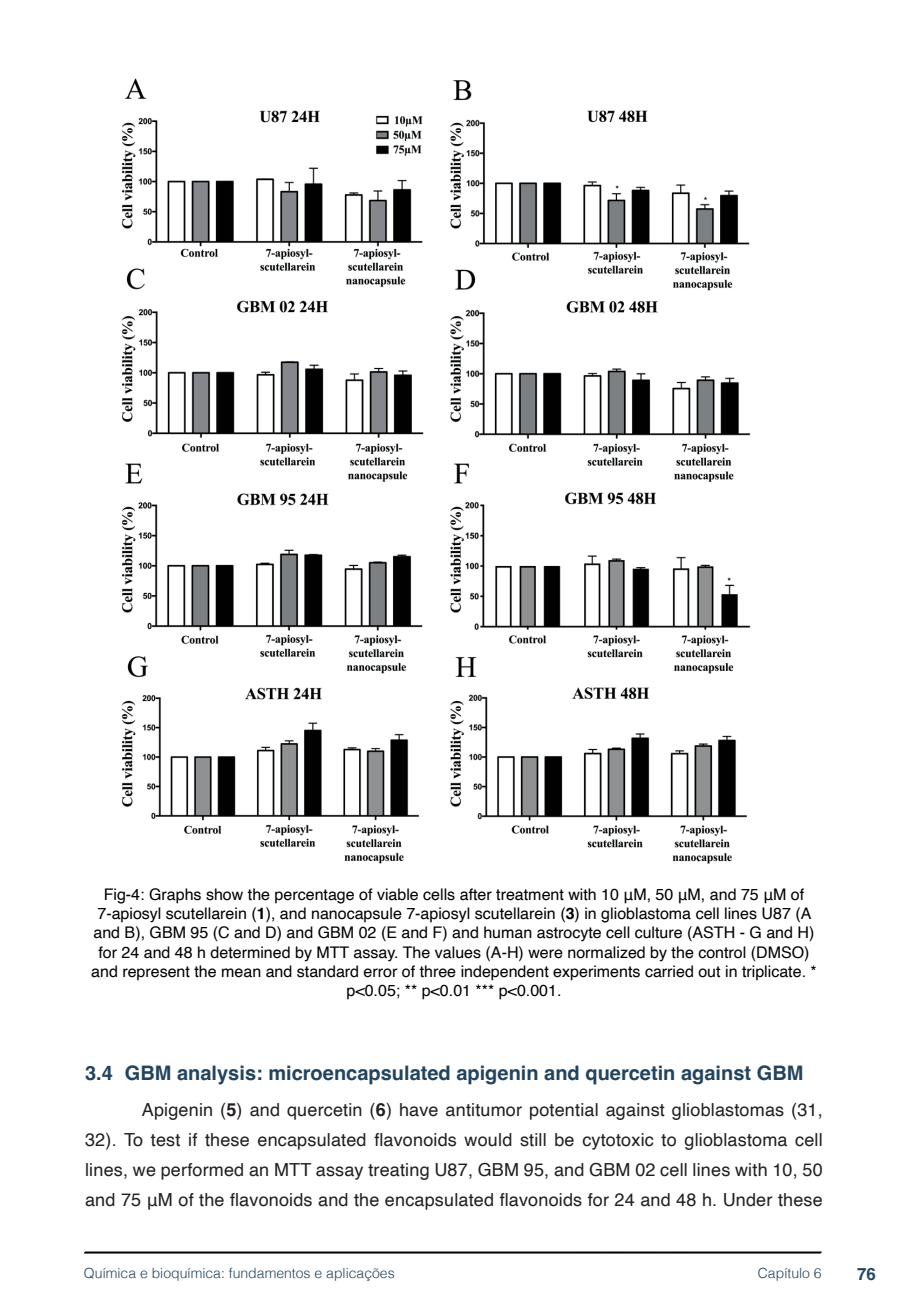
<style>
.page{position:relative;width:908px;height:1304px;background:#fff}
.page>*{position:absolute;margin:0;border:0;box-sizing:border-box;transform-origin:0 0}
.t1{font:700 20px "Helvetica";color:#23445f}
.t2{font:18px/30px "Helvetica";letter-spacing:.01em;color:#231f20;text-align:justify}
.t3{font:700 16.8px "Helvetica";color:#23445f}
.t4{font:16px/19.2px "Helvetica";color:#000001;text-align:center}
.t5{font:300 14px "Helvetica";color:#23445f}
.s1{font-weight:700}
.s2{color:#000}
</style>
<div class="page">
<svg style="left:84px;top:1251px;width:737px;height:3px;background:#515151"></svg>
<img style="left:121px;top:78px;width:630px;height:786px">
<p class="t4" style="left:91px;top:885px;width:726px">Fig-4: Graphs show the percentage of viable cells after treatment with 10 μM, 50 μM, and 75 μM of 7-apiosyl scutellarein (<span class="s1">1</span>), and nanocapsule 7-apiosyl scutellarein (<span class="s1">3</span>) in glioblastoma cell lines U87 (A and B), GBM 95 (C and D) and GBM 02 (E and F) and human astrocyte cell culture (ASTH - G and H) for 24 and 48 h determined by MTT assay. The values (A-H) were normalized by the control (DMSO) and represent <span class="s2">the</span> mean and standard error of three independent experiments <span class="s2">carried out</span> in triplicate. * p&lt;0.05; ** p&lt;0.01 *** p&lt;0.001.</p>
<p class="t1" style="left:85px;top:1061px;width:719px">3.4 GBM analysis: microencapsulated apigenin and quercetin against GBM</p>
<p class="t2" style="left:85px;top:1095px;width:738px;text-indent:57px">Apigenin (<span class="s1">5</span>) and quercetin (<span class="s1">6</span>) have antitumor potential against glioblastomas (31, 32). To test if these encapsulated flavonoids would still be cytotoxic to glioblastoma cell lines, we performed an MTT assay treating U87, GBM 95, and GBM 02 cell lines with 10, 50 and 75 μM of the flavonoids and the encapsulated flavonoids for 24 and 48 h. Under these</p>
<p class="t5" style="left:84px;top:1261px;width:312px">Química e bioquímica: fundamentos e aplicações</p>
<p class="t5" style="left:757px;top:1261px;width:65px">Capítulo 6</p>
<p class="t3" style="left:856px;top:1264px;width:20px">76</p>
</div>
